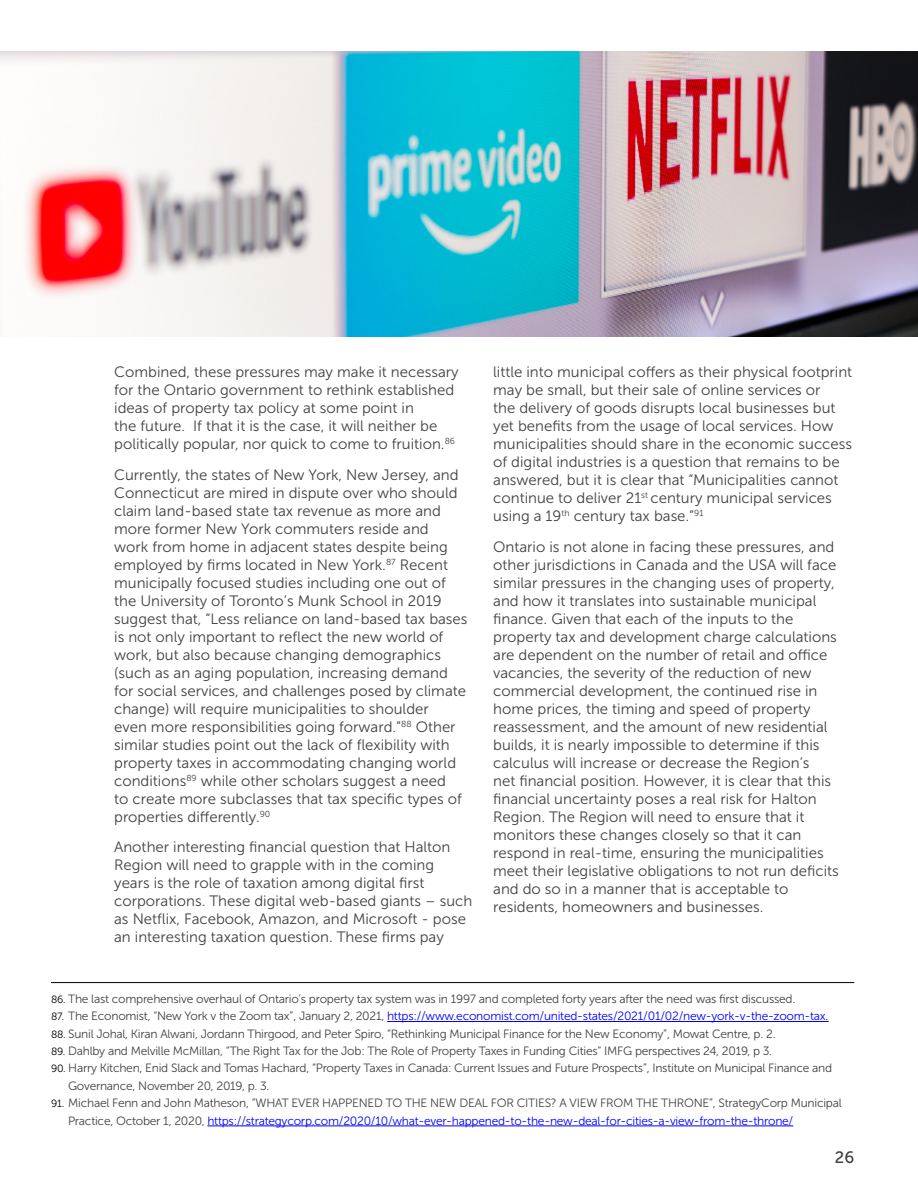
<style>
.page{position:relative;width:918px;height:1188px;background:#fff}
.page>*{position:absolute;margin:0;border:0;box-sizing:border-box;transform-origin:0 0}
.t1{font:16.5px "Museo Sans 500";color:#414042}
.t2{font:15px/18px "Museo Sans 300";color:#414042}
.t3{font:12px/17.4px "Museo Sans 300";letter-spacing:-.02em;color:#414042}
.t4{font:12px "Museo Sans 300";letter-spacing:-.02em;color:#00f}
.s1{font-size:10.5px;color:#000}
.s2{color:#414042}
.s3{color:#00f}
</style>
<div class="page">
<hr style="left:387px;top:1021px;width:442px;height:1px;background:#00f">
<hr style="left:207px;top:1126px;width:586px;height:1px;background:#00f">
<hr style="left:51px;top:982px;width:803px;height:1px;background:#000">
<img style="left:0;top:51px;width:918px;height:285px">
<p class="t2" style="left:114px;top:363px;width:346px">Combined, these pressures may make it necessary for the Ontario government to rethink established ideas of property tax policy at some point in<br>the future. If that it is the case, it will neither be politically popular, nor quick to come to fruition.<sup>86</sup></p>
<p class="t2" style="left:114px;top:466px;width:355px">Currently, the states of New York, New Jersey, and Connecticut are mired in dispute over who should claim land-based state tax revenue as more and more former New York commuters reside and<br>work from home in adjacent states despite being employed by firms located in New York.<sup>87</sup> Recent municipally focused studies including one out of the University of Toronto’s Munk School in 2019 suggest that, “Less reliance on land-based tax bases is not only important to reflect the new world of work, but also because changing demographics (such as an aging population, increasing demand for social services, and challenges posed by climate change) will require municipalities to shoulder<br>even more responsibilities going forward.”<sup>88</sup> Other similar studies point out the lack of flexibility with property taxes in accommodating changing world conditions<sup>89</sup> while other scholars suggest a need<br>to create more subclasses that tax specific types of properties differently.<sup>90</sup></p>
<p class="t2" style="left:114px;top:838px;width:360px">Another interesting financial question that Halton Region will need to grapple with in the coming years is the role of taxation among digital first corporations. These digital web-based giants – such as Netflix, Facebook, Amazon, and Microsoft - pose an interesting taxation question. These firms pay</p>
<p class="t2" style="left:493px;top:363px;width:361px">little into municipal coffers as their physical footprint may be small, but their sale of online services or<br>the delivery of goods disrupts local businesses but yet benefits from the usage of local services. How municipalities should share in the economic success of digital industries is a question that remains to be answered, but it is clear that “Municipalities cannot continue to deliver 21<sup>st</sup> century municipal services using a 19<sup>th</sup> century tax base.”<sup>91</sup></p>
<p class="t2" style="left:493px;top:538px;width:347px">Ontario is not alone in facing these pressures, and other jurisdictions in Canada and the USA will face similar pressures in the changing uses of property, and how it translates into sustainable municipal finance. Given that each of the inputs to the property tax and development charge calculations are dependent on the number of retail and office vacancies, the severity of the reduction of new commercial development, the continued rise in home prices, the timing and speed of property reassessment, and the amount of new residential builds, it is nearly impossible to determine if this calculus will increase or decrease the Region’s<br>net financial position. However, it is clear that this financial uncertainty poses a real risk for Halton Region. The Region will need to ensure that it monitors these changes closely so that it can respond in real-time, ensuring the municipalities meet their legislative obligations to not run deficits and do so in a manner that is acceptable to residents, homeowners and businesses.</p>
<p class="t3" style="left:51px;top:990px;width:746px"><span class="s1">86.</span> The last comprehensive overhaul of Ontario’s property tax system was in 1997 and completed forty years after the need was first discussed.</p>
<p class="t4" style="left:51px;top:1010px;width:779px"><span class="s1">87.</span> <span class="s2">The Economist, “New York v the Zoom tax”, January 2, 2021,</span> https://www.economist.com/united-states/2021/01/02/new-york-v-the-zoom-tax.</p>
<p class="t3" style="left:51px;top:1025px;width:726px"><span class="s1">88.</span> Sunil Johal, Kiran Alwani, Jordann Thirgood, and Peter Spiro, “Rethinking Municipal Finance for the New Economy”, Mowat Centre, p. 2.</p>
<p class="t3" style="left:51px;top:1042px;width:723px"><span class="s1">89.</span> Dahlby and Melville McMillan, “The Right Tax for the Job: The Role of Property Taxes in Funding Cities” IMFG perspectives 24, 2019, p 3.</p>
<p class="t3" style="left:68px;top:1060px;width:766px;text-indent:-17px"><span class="s1">90.</span> Harry Kitchen, Enid Slack and Tomas Hachard, “Property Taxes in Canada: Current Issues and Future Prospects”, Institute on Municipal Finance and<br>Governance, November 20, 2019, p. 3.</p>
<p class="t3" style="left:68px;top:1095px;width:775px;text-indent:-17px"><span class="s1">91.</span> Michael Fenn and John Matheson, “WHAT EVER HAPPENED TO THE NEW DEAL FOR CITIES? A VIEW FROM THE THRONE”, StrategyCorp Municipal<br>Practice, October 1, 2020, <span class="s3">https://strategycorp.com/2020/10/what-ever-happened-to-the-new-deal-for-cities-a-view-from-the-throne/</span></p>
<p class="t1" style="left:835px;top:1149px;width:21px">26</p>
</div>
